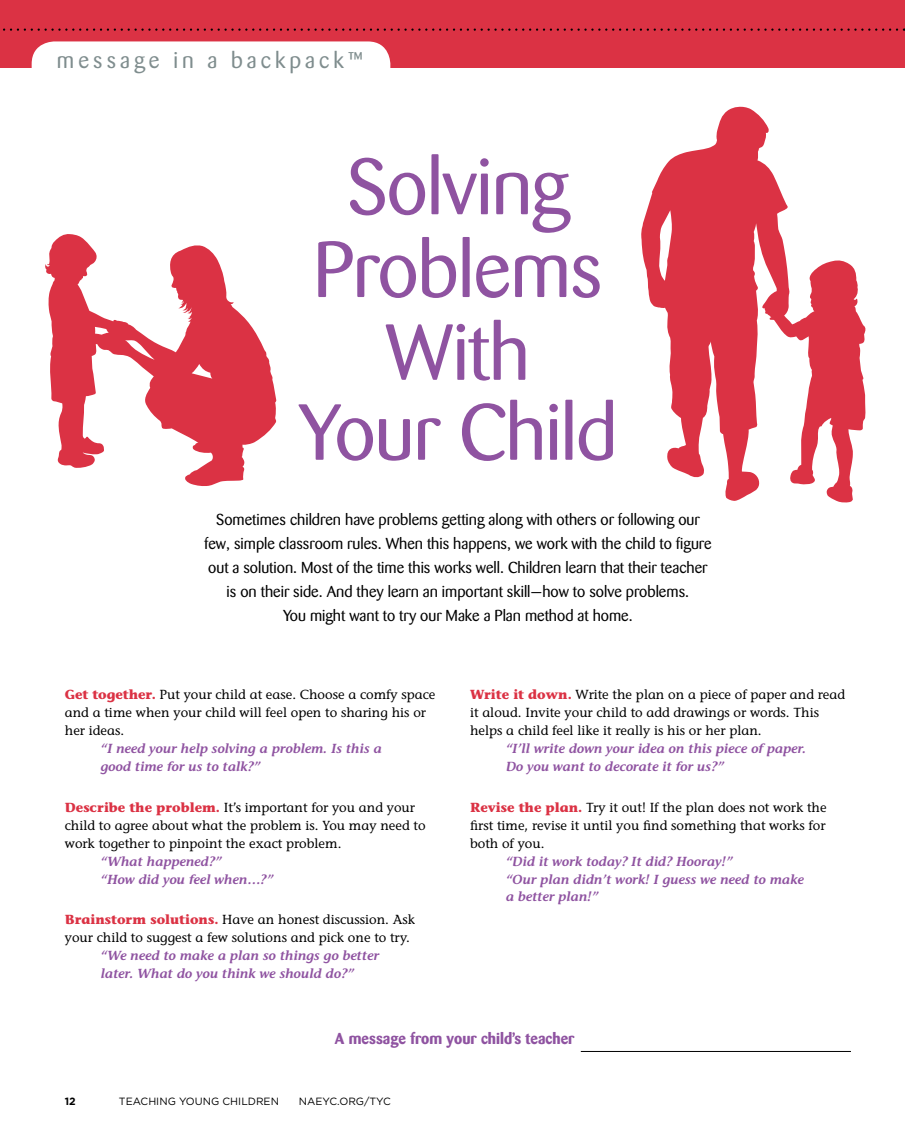
<style>
.page{position:relative;width:905px;height:1134px;background:#fff}
.page>*{position:absolute;margin:0;border:0;box-sizing:border-box;transform-origin:0 0}
.t1{font:78.6px/81.9px "Barmeno";letter-spacing:-.01em;color:#8f53a1;text-align:center}
.t2{font:22.5px "Barmeno";letter-spacing:.18em;color:#7f8d8e}
.t3{font:15.75px/24px "Barmeno";color:#000;text-align:center}
.t4{font:700 15.75px "Barmeno";color:#8f53a1}
.t5{font:500 13.2px/18px "Stone Informal Std";color:#000}
.t6{font:italic 600 13.2px/18px "Stone Informal Std";color:#8f53a1}
.t7{font:10.5px "Gotham";color:#000}
.t8{font:700 10.5px "Gotham";color:#000}
.s1{font-weight:700;color:#db3244}
</style>
<div class="page">
<div style="left:0;top:0;width:904px;height:68px;background:#db3244"></div>
<svg style="left:3px;top:28px;width:894px;height:3px"></svg>
<div style="left:32px;top:41px;width:358px;height:27px;background:#fff"></div>
<hr style="left:580px;top:1051px;width:270px;height:1px;background:#000">
<svg style="left:45px;top:234px;width:231px;height:252px"></svg>
<svg style="left:641px;top:106px;width:225px;height:397px"></svg>
<h2 class="t2" style="left:57px;top:47px;width:308px">message in a backpack™</h2>
<h1 class="t1" style="left:298px;top:146px;width:320px">Solving<br>Problems<br>With<br>Your Child</h1>
<p class="t3" style="left:204px;top:508px;width:509px">Sometimes children have problems getting along with others or following our few, simple classroom rules. When this happens, we work with the child to figure out a solution. Most of the time this works well. Children learn that their teacher is on their side. And they learn an important skill—how to solve problems.<br>You might want to try our Make a Plan method at home.</p>
<p class="t5" style="left:65px;top:685px;width:372px"><span class="s1">Get together.</span> Put your child at ease. Choose a comfy space and a time when your child will feel open to sharing his or her ideas.</p>
<p class="t6" style="left:101px;top:739px;width:282px">“I need your help solving a problem. Is this a good time for us to talk?”</p>
<p class="t5" style="left:65px;top:798px;width:362px"><span class="s1">Describe the problem.</span> It’s important for you and your child to agree about what the problem is. You may need to work together to pinpoint the exact problem.</p>
<p class="t6" style="left:101px;top:852px;width:174px">“What happened?”<br>“How did you feel when…?”</p>
<p class="t5" style="left:65px;top:910px;width:352px"><span class="s1">Brainstorm solutions.</span> Have an honest discussion. Ask your child to suggest a few solutions and pick one to try.</p>
<p class="t6" style="left:101px;top:946px;width:280px">“We need to make a plan so things go better later. What do you think we should do?”</p>
<p class="t5" style="left:470px;top:685px;width:376px"><span class="s1">Write it down.</span> Write the plan on a piece of paper and read it aloud. Invite your child to add drawings or words. This helps a child feel like it really is his or her plan.</p>
<p class="t6" style="left:506px;top:739px;width:302px">“I’ll write down your idea on this piece of paper.<br>Do you want to decorate it for us?”</p>
<p class="t5" style="left:470px;top:798px;width:358px;text-align:justify"><span class="s1">Revise the plan.</span> Try it out! If the plan does not work the first time, revise it until you find something that works for both of you.</p>
<p class="t6" style="left:506px;top:852px;width:299px">“Did it work today? It did? Hooray!”<br>“Our plan didn’t work! I guess we need to make a better plan!”</p>
<p class="t4" style="left:335px;top:1029px;width:241px">A message from your child’s teacher</p>
<p class="t8" style="left:65px;top:1095px;width:12px">12</p>
<p class="t7" style="left:119px;top:1095px;width:162px">TEACHING YOUNG CHILDREN</p>
<p class="t7" style="left:299px;top:1095px;width:93px">NAEYC.ORG/TYC</p>
</div>
